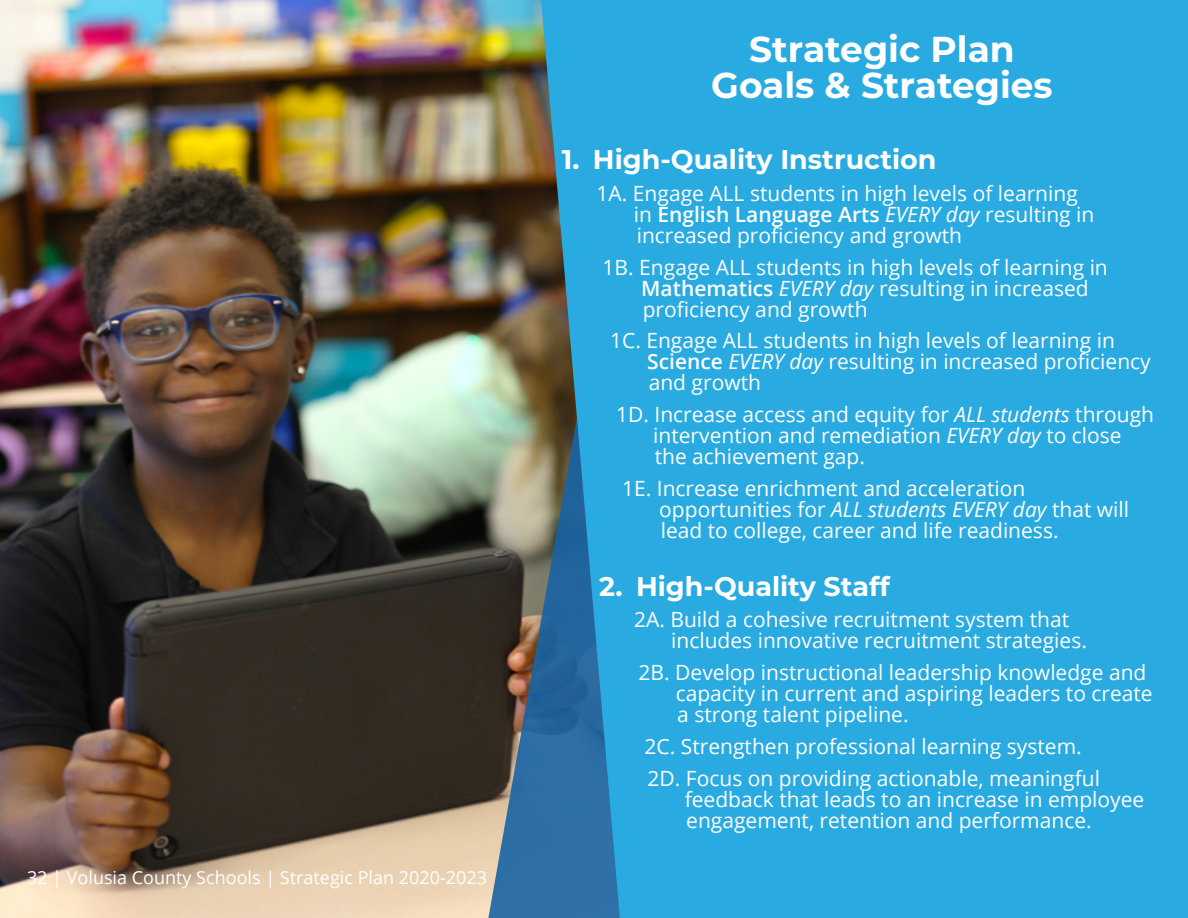
<style>
.page{position:relative;width:1188px;height:918px;background:#fff}
.page>*{position:absolute;margin:0;border:0;box-sizing:border-box;transform-origin:0 0}
.Summary_Page_-_Heade{font:700 36px/36px "Montserrat";color:#fff;text-align:center}
.t1{font:700 27px "Montserrat";color:#fff}
.Summary_Page_-_Sub-G{font:21px/21px "Open Sans";color:#fff}
.t2{font:18px "Open Sans";color:#fff}
.s1{font-weight:600}
.s2{font-style:italic}
</style>
<div class="page">
<img style="left:0;top:0;width:486px;height:918px">
<img style="left:486px;top:0;width:55px;height:918px">
<div style="left:541px;top:0;width:647px;height:918px;background:#29abe2"></div>
<p class="t2" style="left:27px;top:866px;width:461px">32 | Volusia County Schools | Strategic Plan 2020-2023</p>
<p class="Summary_Page_-_Heade" style="left:711px;top:29px;width:343px">Strategic Plan<br>Goals &amp; Strategies</p>
<p class="t1" style="left:562px;top:140px;width:376px">1. High-Quality Instruction</p>
<p class="Summary_Page_-_Sub-G" style="left:634px;top:182px;width:462px;text-indent:-37px">1A. Engage ALL students in high levels of learning in <span class="s1">English Language Arts</span> <span class="s2">EVERY day</span> resulting in increased proficiency and growth</p>
<p class="Summary_Page_-_Sub-G" style="left:641px;top:256px;width:468px;text-indent:-39px">1B. Engage ALL students in high levels of learning in<br><span class="s1">Mathematics</span> <span class="s2">EVERY day</span> resulting in increased proficiency and growth</p>
<p class="Summary_Page_-_Sub-G" style="left:647px;top:330px;width:505px;text-indent:-37px">1C. Engage ALL students in high levels of learning in<br><span class="s1">Science</span> <span class="s2">EVERY day</span> resulting in increased proficiency and growth</p>
<p class="Summary_Page_-_Sub-G" style="left:653px;top:404px;width:502px;text-indent:-37px">1D. Increase access and equity for <span class="s2">ALL students</span> through intervention and remediation <span class="s2">EVERY day</span> to close the achievement gap.</p>
<p class="Summary_Page_-_Sub-G" style="left:659px;top:477px;width:472px;text-indent:-37px">1E. Increase enrichment and acceleration opportunities for <span class="s2">ALL students EVERY day</span> that will lead to college, career and life readiness.</p>
<p class="t1" style="left:599px;top:567px;width:292px">2. High-Quality Staff</p>
<p class="Summary_Page_-_Sub-G" style="left:671px;top:609px;width:417px;text-indent:-37px">2A. Build a cohesive recruitment system that includes innovative recruitment strategies.</p>
<p class="Summary_Page_-_Sub-G" style="left:676px;top:662px;width:478px;text-indent:-37px">2B. Develop instructional leadership knowledge and capacity in current and aspiring leaders to create a strong talent pipeline.</p>
<p class="Summary_Page_-_Sub-G" style="left:645px;top:735px;width:439px">2C. Strengthen professional learning system.</p>
<p class="Summary_Page_-_Sub-G" style="left:685px;top:767px;width:461px;text-indent:-37px">2D. Focus on providing actionable, meaningful feedback that leads to an increase in employee engagement, retention and performance.</p>
</div>
